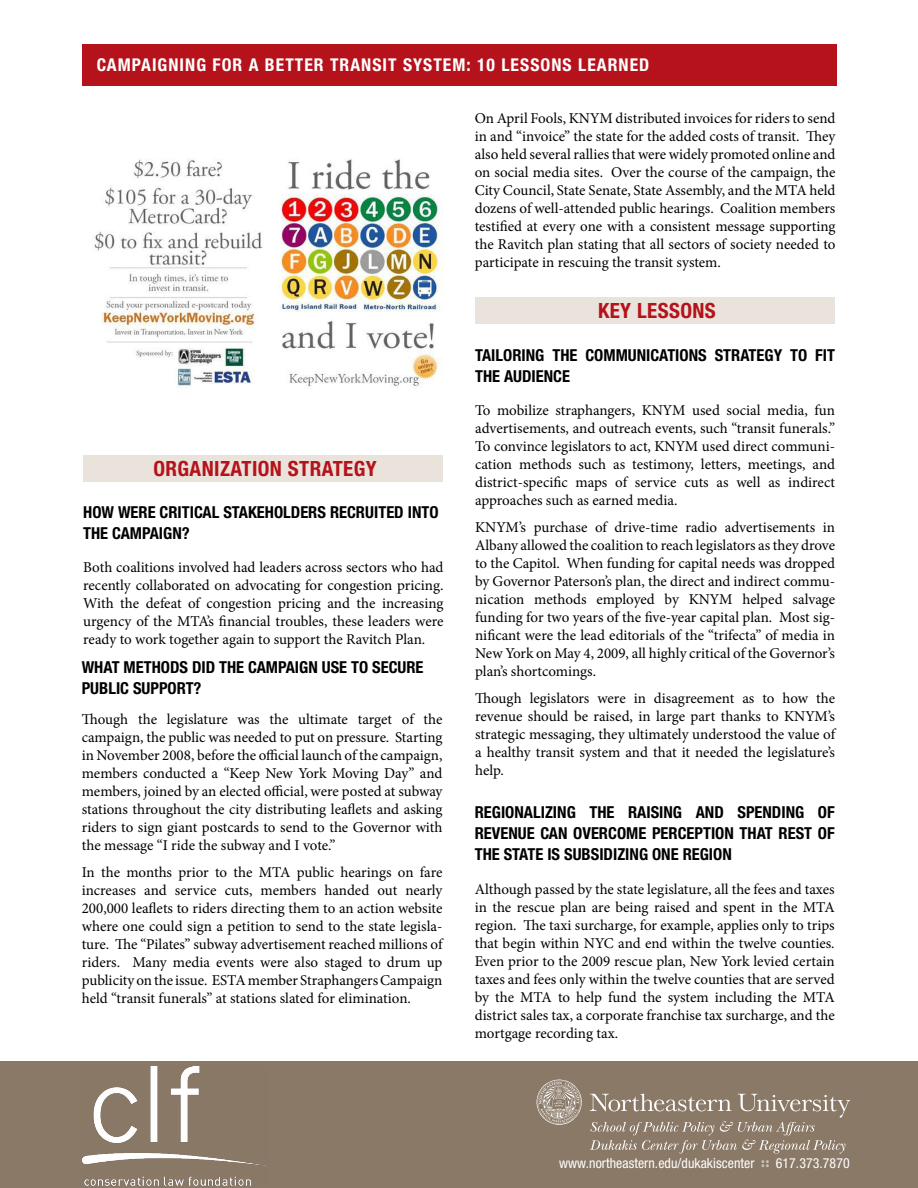
<style>
.page{position:relative;width:918px;height:1188px;background:#fff}
.page>*{position:absolute;margin:0;border:0;box-sizing:border-box;transform-origin:0 0}
.t1{font:700 condensed 21px "Helvetica Neue LT Std";letter-spacing:.02em;color:#b5121b}
.t2{font:700 condensed 17.7px "Helvetica Neue LT Std";letter-spacing:.06em;color:#fff}
.t3{font:700 condensed 16.5px "Helvetica Neue LT Std";color:#000}
.t4{font:15px/18px "Minion Pro";letter-spacing:-.005em;color:#000;text-align:justify}
.t5{font:condensed 13.8px "Helvetica Neue LT Std";letter-spacing:.005em;color:#fff}
</style>
<div class="page">
<div style="left:83px;top:456px;width:360px;height:26px;background:#e9e3dc"></div>
<div style="left:475px;top:298px;width:360px;height:26px;background:#e9e3dc"></div>
<div style="left:82px;top:45px;width:755px;height:41px;background:#b5121b"></div>
<div style="left:0;top:1062px;width:918px;height:126px;background:#8a7967"></div>
<img style="left:94px;top:159px;width:349px;height:231px">
<img style="left:82px;top:1067px;width:184px;height:118px">
<svg style="left:537px;top:1080px;width:45px;height:45px"></svg>
<svg style="left:590px;top:1094px;width:260px;height:60px"></svg>
<svg style="left:761px;top:1160px;width:8px;height:7px"></svg>
<p class="t2" style="left:97px;top:54px;width:22px">CAMPAIGNING</p>
<p class="t2" style="left:213px;top:54px;width:129px">FOR ABETTER TRAN</p>
<p class="t2" style="left:372px;top:54px;width:217px">SIT SYSTEM : 10 LESSONS LEARNE</p>
<p class="t2" style="left:639px;top:54px;width:12px">D</p>
<p class="t4" style="left:475px;top:109px;width:362px">On April Fools, KNYM distributed invoices for riders to send in and “invoice” the state for the added costs of transit. They also held several rallies that were widely promoted online and on social media sites. Over the course of the campaign, the City Council, State Senate, State Assembly, and the MTA held dozens of well-attended public hearings. Coalition members testified at every one with a consistent message supporting the Ravitch plan stating that all sectors of society needed to participate in rescuing the transit system.</p>
<h1 class="t1" style="left:598px;top:298px;width:119px">KEY LESSONS</h1>
<h1 class="t1" style="left:153px;top:456px;width:24px">ORGANI</h1>
<h1 class="t1" style="left:220px;top:456px;width:43px">ZATION</h1>
<h1 class="t1" style="left:288px;top:456px;width:68px">STRATEGY</h1>
<p class="t3" style="left:83px;top:502px;width:11px">HOW</p>
<p class="t3" style="left:118px;top:502px;width:11px">WERE</p>
<p class="t3" style="left:160px;top:502px;width:180px">CRITICAL STAKEHOLDERS RECR</p>
<p class="t3" style="left:365px;top:502px;width:74px">UITED INTO</p>
<p class="t3" style="left:83px;top:523px;width:39px">THE CAMPAIGN</p>
<p class="t3" style="left:182px;top:523px;width:9px">?</p>
<p class="t4" style="left:83px;top:559px;width:362px">Both coalitions involved had leaders across sectors who had recently collaborated on advocating for congestion pricing.<br>With the defeat of congestion pricing and the increasing urgency of the MTA’s financial troubles, these leaders were ready to work together again to support the Ravitch Plan.</p>
<p class="t3" style="left:82px;top:657px;width:176px">WHAT METHODS DID THE CAMPAIGN</p>
<p class="t3" style="left:322px;top:657px;width:94px">USE TO SECURE</p>
<p class="t3" style="left:82px;top:678px;width:79px">PUBLIC SUPPOR</p>
<p class="t3" style="left:186px;top:678px;width:17px">T?</p>
<p class="t4" style="left:82px;top:710px;width:362px">Though the legislature was the ultimate target of the campaign, the public was needed to put on pressure. Starting in November 2008, before the official launch of the campaign, members conducted a “Keep New York Moving Day” and members, joined by an elected official, were posted at subway stations throughout the city distributing leaflets and asking riders to sign giant postcards to send to the Governor with the message “I ride the subway and I vote.”</p>
<p class="t4" style="left:82px;top:863px;width:362px">In the months prior to the MTA public hearings on fare increases and service cuts, members handed out nearly 200,000 leaflets to riders directing them to an action website where one could sign a petition to send to the state legisla&shy;ture. The “Pilates” subway advertisement reached millions of riders. Many media events were also staged to drum up publicity on the issue. ESTA member Straphangers Campaign held “transit funerals” at stations slated for elimination.</p>
<p class="t3" style="left:475px;top:345px;width:38px">TAILORING</p>
<p class="t3" style="left:552px;top:345px;width:45px">THE COMM</p>
<p class="t3" style="left:628px;top:345px;width:18px">UNICA</p>
<p class="t3" style="left:667px;top:345px;width:99px">TIONS STRATEGY</p>
<p class="t3" style="left:790px;top:345px;width:46px">TO FIT</p>
<p class="t3" style="left:475px;top:366px;width:65px">THE AUDIENCE</p>
<p class="t4" style="left:475px;top:401px;width:362px">To mobilize straphangers, KNYM used social media, fun advertisements, and outreach events, such “transit funerals.” To convince legislators to act, KNYM used direct communi&shy;cation methods such as testimony, letters, meetings, and district-specific maps of service cuts as well as indirect approaches such as earned media.</p>
<p class="t4" style="left:475px;top:518px;width:362px">KNYM’s purchase of drive-time radio advertisements in Albany allowed the coalition to reach legislators as they drove to the Capitol. When funding for capital needs was dropped by Governor Paterson’s plan, the direct and indirect commu&shy;nication methods employed by KNYM helped salvage funding for two years of the five-year capital plan. Most sig&shy;nificant were the lead editorials of the “trifecta” of media in New York on May 4, 2009, all highly critical of the Governor’s plan’s shortcomings.</p>
<p class="t4" style="left:475px;top:689px;width:362px">Though legislators were in disagreement as to how the revenue should be raised, in large part thanks to KNYM’s strategic messaging, they ultimately understood the value of a healthy transit system and that it needed the legislature’s help.</p>
<p class="t3" style="left:475px;top:802px;width:19px">REGIONA</p>
<p class="t3" style="left:533px;top:802px;width:28px">LIZING</p>
<p class="t3" style="left:589px;top:802px;width:78px">THE RAISING</p>
<p class="t3" style="left:696px;top:802px;width:94px">AND SPENDING</p>
<p class="t3" style="left:818px;top:802px;width:18px">OF</p>
<p class="t3" style="left:475px;top:823px;width:10px">REVEN</p>
<p class="t3" style="left:518px;top:823px;width:33px">UE CAN</p>
<p class="t3" style="left:573px;top:823px;width:11px">OVERCOME</p>
<p class="t3" style="left:652px;top:823px;width:10px">PERCEP</p>
<p class="t3" style="left:703px;top:823px;width:16px">TION</p>
<p class="t3" style="left:740px;top:823px;width:97px">THAT REST OF</p>
<p class="t3" style="left:475px;top:844px;width:187px">THE STATE IS SUBSIDIZING ONE</p>
<p class="t3" style="left:683px;top:844px;width:9px">REGION</p>
<p class="t4" style="left:475px;top:880px;width:362px">Although passed by the state legislature, all the fees and taxes in the rescue plan are being raised and spent in the MTA region. The taxi surcharge, for example, applies only to trips that begin within NYC and end within the twelve counties.<br>Even prior to the 2009 rescue plan, New York levied certain taxes and fees only within the twelve counties that are served by the MTA to help fund the system including the MTA district sales tax, a corporate franchise tax surcharge, and the mortgage recording tax.</p>
<p class="t5" style="left:559px;top:1155px;width:197px">www.northeastern.edu/dukakiscenter</p>
<p class="t5" style="left:776px;top:1155px;width:76px">617.373.7870</p>
</div>
